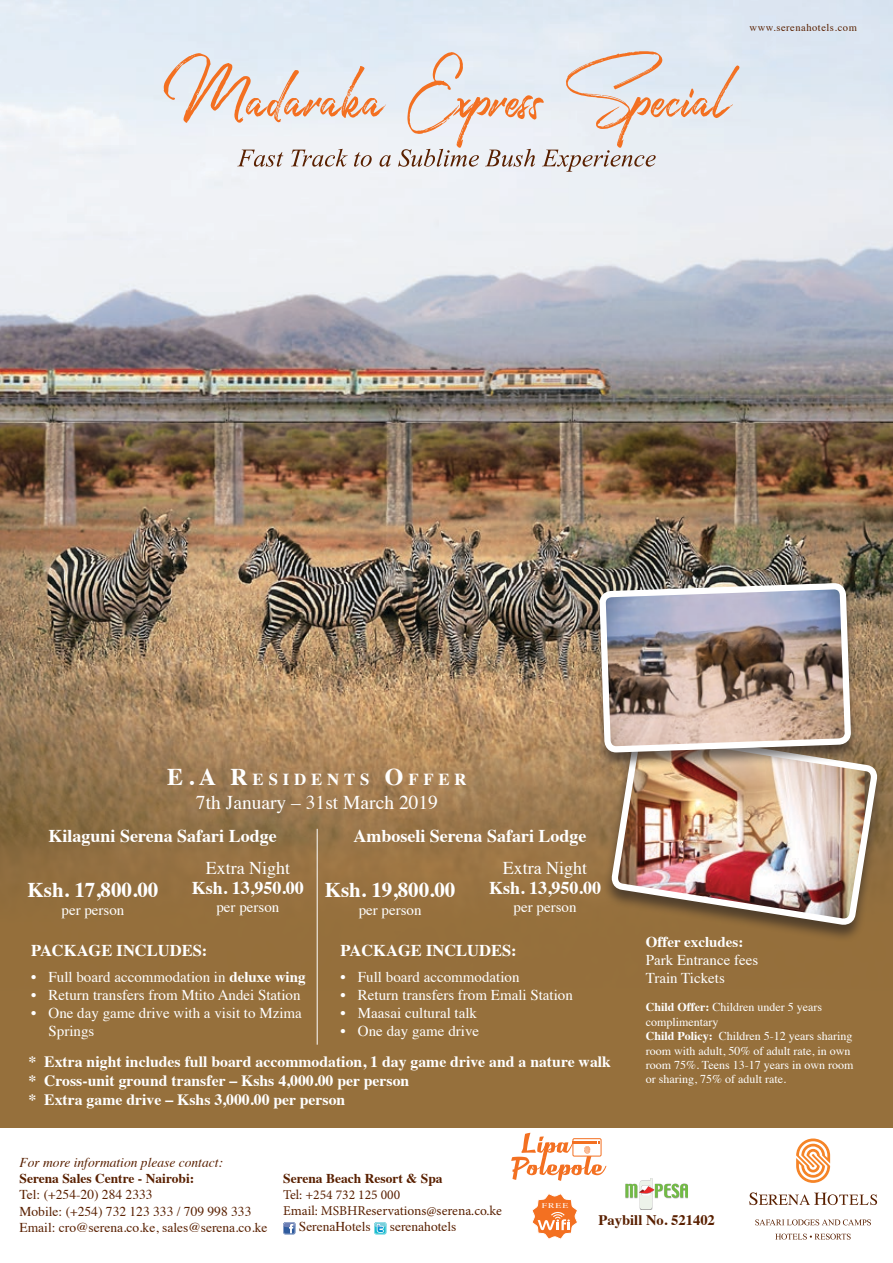
<style>
.page{position:relative;width:893px;height:1263px;background:#fff}
.page>*{position:absolute;margin:0;border:0;box-sizing:border-box;transform-origin:0 0}
.t1{font:108px "Joyful";color:#f37021}
.t2{font:700 21px "Times";color:#fff}
.t3{font:19.5px "Times";color:#fff}
.t4{font:700 18px "Times";color:#fff}
.t5{font:18px "Times";color:#fff}
.t6{font:700 16.8px "Times";letter-spacing:.285em;color:#fff}
.t7{font:700 16.5px "Times";color:#fff}
.t8{font:700 15.75px/18.9px "Times";color:#fff}
.t9{font:15px/18px "Times";color:#fff}
.t10{font:700 15px "Times";color:#fff}
.t11{font:700 14.55px "Times";color:#592000}
.t12{font:13.5px/16.2px "Times";color:#592000}
.t13{font:13.5px/16.2px "Minion Pro";color:#592000}
.t14{font:700 13.5px "Times";color:#592000}
.t15{font:italic 13.5px "Times";color:#592000}
.t16{font:12px/14.4px "Times";color:#fff}
.t17{font:10.5px "Times";letter-spacing:.05em;color:#592000}
.t18{font:7.2px "Times";color:#fff;scale:1.33 1}
.s1{font-size:24px}
.s2{font-weight:700}
</style>
<div class="page">
<img style="left:0;top:0;width:893px;height:1114px">
<svg style="left:511px;top:1133px;width:95px;height:48px"></svg>
<hr style="left:317px;top:829px;width:1px;height:216px;background:#fff">
<svg style="left:849px;top:726px;width:32px;height:230px;background:#a98f6e"></svg>
<div style="left:591px;top:583px;width:269px;height:187px;background:#231f20;opacity:.6"></div>
<img style="left:601px;top:235px;width:248px;height:865px">
<svg style="left:237px;top:149px;width:419px;height:23px"></svg>
<svg style="left:532px;top:1194px;width:45px;height:45px"></svg>
<svg style="left:283px;top:1222px;width:13px;height:12px"></svg>
<svg style="left:374px;top:1222px;width:13px;height:12px"></svg>
<svg style="left:625px;top:1178px;width:63px;height:31px"></svg>
<svg style="left:796px;top:1138px;width:34px;height:45px"></svg>
<svg style="left:749px;top:1192px;width:128px;height:13px"></svg>
<svg style="left:775px;top:1233px;width:76px;height:6px"></svg>
<svg style="left:755px;top:1219px;width:116px;height:6px"></svg>
<h1 class="t1" style="left:164px;top:30px;width:567px">Madaraka Express Special</h1>
<p class="t17" style="left:750px;top:18px;width:109px">www.serenahotels.com</p>
<p class="t6" style="left:167px;top:763px;width:287px"><span class="s1">E.A R</span>ESIDENTS <span class="s1">O</span>FFER</p>
<h3 class="t3" style="left:196px;top:784px;width:244px">7th January – 31st March 2019</h3>
<p class="t4" style="left:49px;top:819px;width:230px">Kilaguni Serena Safari Lodge</p>
<p class="t4" style="left:353px;top:819px;width:235px">Amboseli Serena Safari Lodge</p>
<h2 class="t2" style="left:28px;top:869px;width:132px">Ksh. 17,800.00</h2>
<p class="t9" style="left:62px;top:899px;width:64px">per person</p>
<p class="t5" style="left:206px;top:851px;width:86px">Extra Night</p>
<p class="t5" style="left:503px;top:851px;width:86px">Extra Night</p>
<p class="t4" style="left:192px;top:871px;width:114px">Ksh. 13,950.00</p>
<p class="t9" style="left:216px;top:897px;width:64px">per person</p>
<h2 class="t2" style="left:325px;top:869px;width:132px">Ksh. 19,800.00</h2>
<p class="t9" style="left:359px;top:899px;width:64px">per person</p>
<p class="t4" style="left:489px;top:871px;width:114px">Ksh. 13,950.00</p>
<p class="t9" style="left:514px;top:897px;width:64px">per person</p>
<p class="t7" style="left:31px;top:934px;width:178px">PACKAGE INCLUDES:</p>
<p class="t9" style="left:31px;top:967px;width:276px">• Full board accommodation in <span class="s2">deluxe wing</span></p>
<p class="t9" style="left:31px;top:985px;width:271px">• Return transfers from Mtito Andei Station</p>
<p class="t9" style="left:49px;top:1003px;width:255px;text-indent:-17px">• One day game drive with a visit to Mzima<br>Springs</p>
<p class="t7" style="left:341px;top:934px;width:178px">PACKAGE INCLUDES:</p>
<p class="t9" style="left:341px;top:967px;width:180px">• Full board accommodation</p>
<p class="t9" style="left:341px;top:985px;width:234px">• Return transfers from Emali Station</p>
<p class="t9" style="left:341px;top:1003px;width:138px">• Maasai cultural talk</p>
<p class="t9" style="left:341px;top:1021px;width:140px">• One day game drive</p>
<p class="t8" style="left:28px;top:1050px;width:584px">* Extra night includes full board accommodation, 1 day game drive and a nature walk * Cross-unit ground transfer – Kshs 4,000.00 per person<br>* Extra game drive – Kshs 3,000.00 per person</p>
<p class="t10" style="left:646px;top:927px;width:99px">Offer excludes:</p>
<p class="t9" style="left:646px;top:949px;width:114px">Park Entrance fees<br>Train Tickets</p>
<p class="t16" style="left:646px;top:999px;width:209px"><span class="s2">Child Offer:</span> Children under 5 years complimentary<br><span class="s2">Child Policy:</span> Children 5-12 years sharing room with adult, 50% of adult rate, in own room 75%. Teens 13-17 years in own room or sharing, 75% of adult rate.</p>
<p class="t15" style="left:20px;top:1151px;width:205px">For more information please contact:</p>
<p class="t14" style="left:20px;top:1165px;width:176px">Serena Sales Centre - Nairobi:</p>
<p class="t12" style="left:20px;top:1185px;width:249px">Tel: (+254-20) 284 2333<br>Mobile: (+254) 732 123 333 / 709 998 333<br>Email: cro@serena.co.ke, sales@serena.co.ke</p>
<p class="t14" style="left:283px;top:1165px;width:161px">Serena Beach Resort &amp; Spa</p>
<p class="t13" style="left:283px;top:1187px;width:220px">Tel: +254 732 125 000<br>Email: MSBHReservations@serena.co.ke</p>
<p class="t12" style="left:299px;top:1217px;width:73px">SerenaHotels</p>
<p class="t12" style="left:390px;top:1217px;width:68px">serenahotels</p>
<p class="t18" style="left:542px;top:1199px;width:21px">FREE</p>
<p class="t11" style="left:599px;top:1206px;width:118px">Paybill No. 521402</p>
</div>
